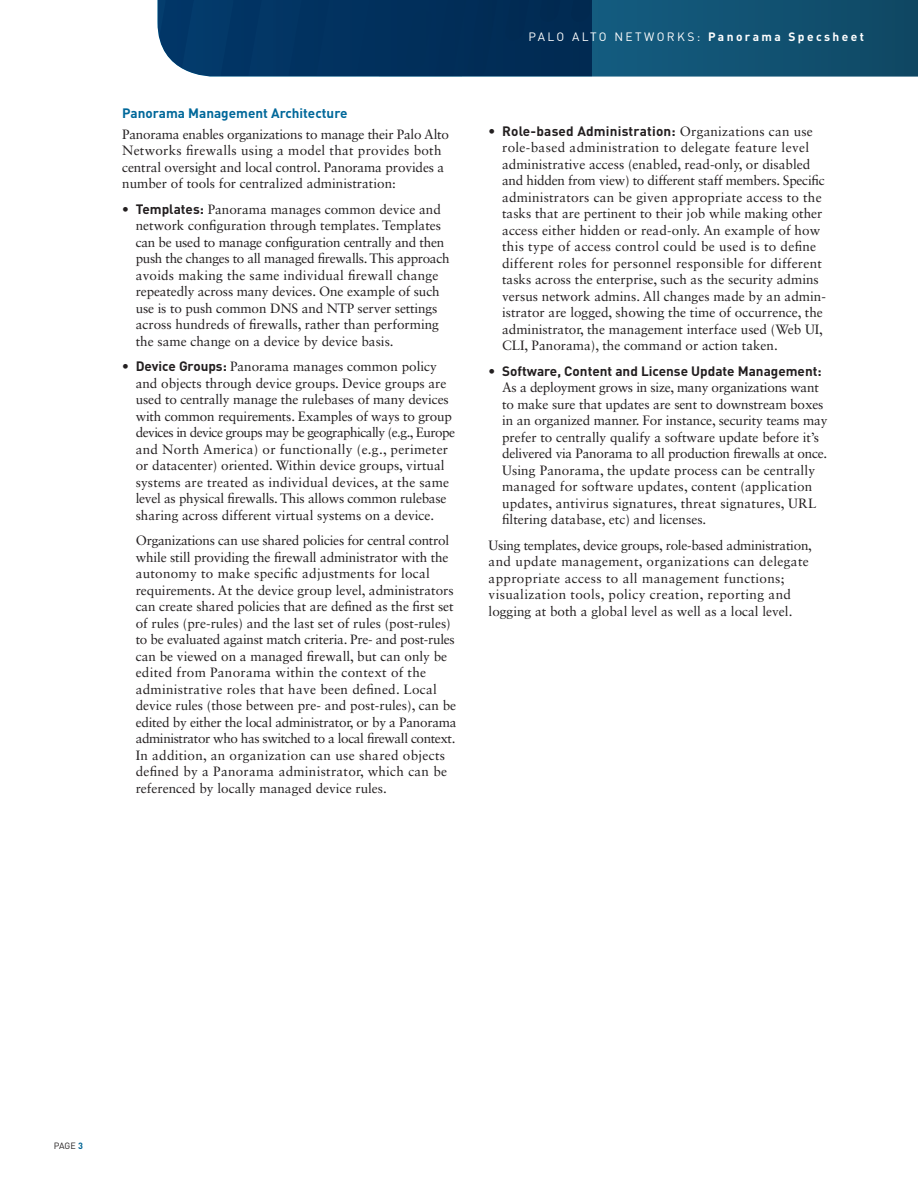
<style>
.page{position:relative;width:918px;height:1188px;background:#fff}
.page>*{position:absolute;margin:0;border:0;box-sizing:border-box;transform-origin:0 0}
.bullets__space_befor{font:13.5px/16.5px "Sabon LT Std";color:#231f20}
.bullets__space_befor-2{font:13.5px/16.5px "Sabon LT Std";letter-spacing:.025em;color:#231f20}
.subheads{font:700 13.5px "DINOT";color:#00689a}
.t1{font:12px "DINOT";letter-spacing:.2em;color:#fff}
.t2{font:9px "DINOT";color:#231f20}
.s1{font-weight:700}
.s2{font-family:"DINOT";font-weight:700}
.s3{font-weight:700;color:#006494}
</style>
<div class="page">
<svg style="left:158px;top:0;width:760px;height:76px;background:#0a4167"></svg>
<p class="subheads" style="left:122px;top:104px;width:227px">Panorama Management Architecture</p>
<p class="bullets__space_befor" style="left:122px;top:126px;width:328px">Panorama enables organizations to manage their Palo Alto Networks firewalls using a model that provides both central oversight and local control. Panorama provides a number of tools for centralized administration:</p>
<p class="bullets__space_befor" style="left:136px;top:201px;width:315px;text-indent:-14px"><span class="s1">•</span> <span class="s2">Templates:</span> Panorama manages common device and network configuration through templates. Templates can be used to manage configuration centrally and then push the changes to all managed firewalls. This approach avoids making the same individual firewall change repeatedly across many devices. One example of such use is to push common DNS and NTP server settings across hundreds of firewalls, rather than performing the same change on a device by device basis.</p>
<p class="bullets__space_befor" style="left:136px;top:358px;width:321px;text-indent:-14px"><span class="s1">•</span> <span class="s2">Device Groups:</span> Panorama manages common policy and objects through device groups. Device groups are used to centrally manage the rulebases of many devices with common requirements. Examples of ways to group devices in device groups may be geographically (e.g., Europe and North America) or functionally (e.g., perimeter or datacenter) oriented. Within device groups, virtual systems are treated as individual devices, at the same level as physical firewalls. This allows common rulebase sharing across different virtual systems on a device.</p>
<p class="bullets__space_befor" style="left:136px;top:532px;width:322px">Organizations can use shared policies for central control while still providing the firewall administrator with the autonomy to make specific adjustments for local requirements. At the device group level, administrators can create shared policies that are defined as the first set of rules (pre-rules) and the last set of rules (post-rules) to be evaluated against match criteria. Pre- and post-rules can be viewed on a managed firewall, but can only be edited from Panorama within the context of the administrative roles that have been defined. Local device rules (those between pre- and post-rules), can be edited by either the local administrator, or by a Panorama administrator who has switched to a local firewall context.<br>In addition, an organization can use shared objects defined by a Panorama administrator, which can be referenced by locally managed device rules.</p>
<p class="t1" style="left:529px;top:28px;width:337px">PALO ALTO NETWORKS: <span class="s1">Panorama Specsheet</span></p>
<p class="bullets__space_befor" style="left:502px;top:123px;width:325px;text-indent:-14px"><span class="s1">•</span> <span class="s2">Role-based Administration:</span> Organizations can use role-based administration to delegate feature level administrative access (enabled, read-only, or disabled and hidden from view) to different staff members. Specific administrators can be given appropriate access to the tasks that are pertinent to their job while making other access either hidden or read-only. An example of how this type of access control could be used is to define different roles for personnel responsible for different tasks across the enterprise, such as the security admins versus network admins. All changes made by an admin&shy;istrator are logged, showing the time of occurrence, the administrator, the management interface used (Web UI, CLI, Panorama), the command or action taken.</p>
<p class="bullets__space_befor" style="left:502px;top:363px;width:327px;text-indent:-14px"><span class="s1">•</span> <span class="s2">Software, Content and License Update Management:<br></span>As a deployment grows in size, many organizations want to make sure that updates are sent to downstream boxes in an organized manner. For instance, security teams may prefer to centrally qualify a software update before it’s delivered via Panorama to all production firewalls at once.<br>Using Panorama, the update process can be centrally managed for software updates, content (application updates, antivirus signatures, threat signatures, URL filtering database, etc) and licenses.</p>
<p class="bullets__space_befor-2" style="left:489px;top:537px;width:325px">Using templates, device groups, role-based administration, and update management, organizations can delegate appropriate access to all management functions; visualization tools, policy creation, reporting and logging at both a global level as well as a local level.</p>
<p class="t2" style="left:54px;top:1140px;width:31px">PAGE <span class="s3">3</span></p>
</div>
